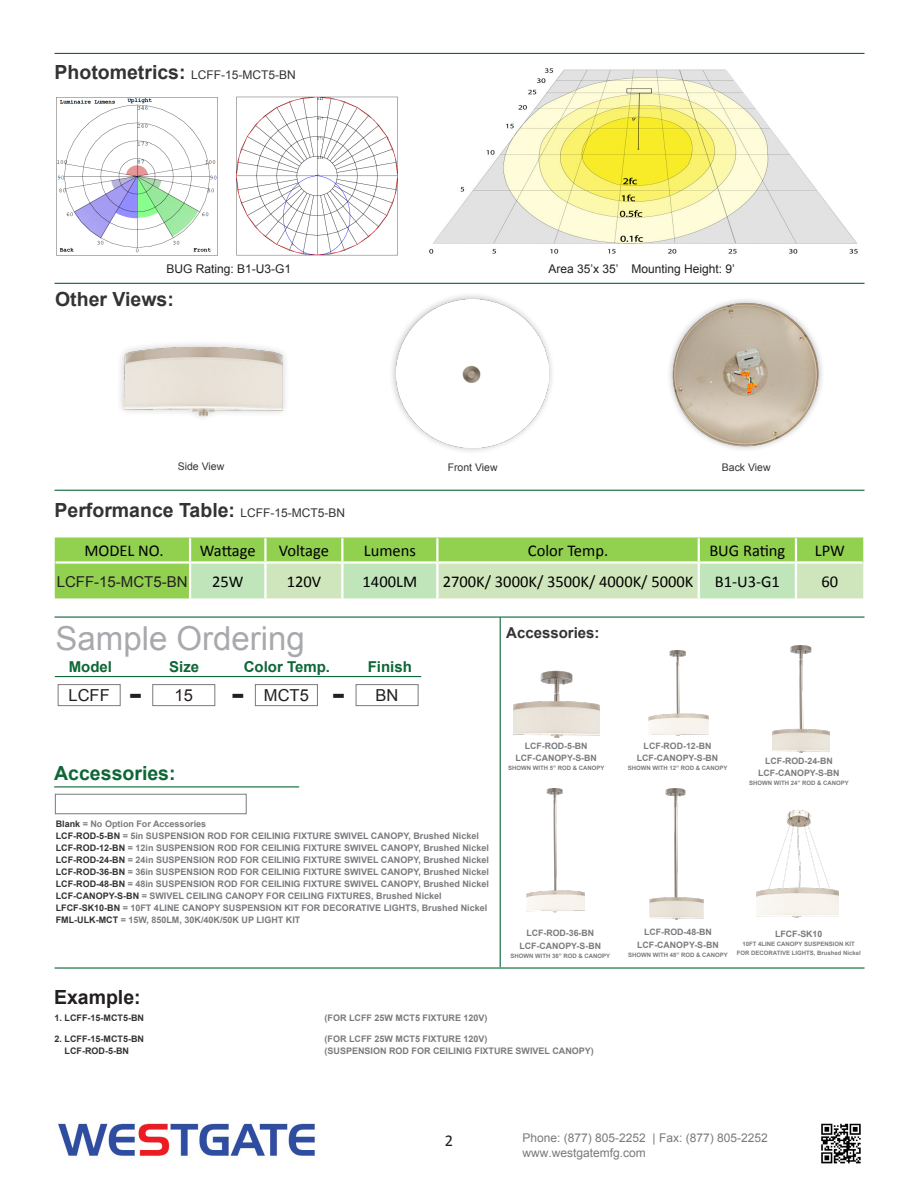
<style>
.page{position:relative;width:918px;height:1188px;background:#fff}
.page>*{position:absolute;margin:0;border:0;box-sizing:border-box;transform-origin:0 0}
.t1{font:33px "Arial";color:#a8a9ad}
.t2{font:700 28.5px "Verdana";color:#231f20}
.t3{font:700 19.5px "Arial";color:#333}
.t4{font:700 19.5px "Arial";color:#0d6736}
.t5{font:700 19.5px "Arial";color:#231f20}
.t6{font:16.5px "Calibri";color:#000}
.t7{font:16.5px "Arial";color:#231f20}
.t8{font:16.5px "Calibri";color:#231f20}
.t9{font:700 15px "Arial";color:#0d6736}
.t10{font:15px "Arial";color:#231f20}
.t11{font:700 15px "Arial";color:#333}
.t12{font:12px/14.4px "Arial";color:#787a7d}
.t13{font:12px "Arial";color:#231f20}
.t14{font:12px "Arial";color:#333}
.t15{font:10.5px "Arial";color:#333}
.t16{font:700 9px "Arial";color:#7a7b7e}
.t17{font:700 9px "Arial";color:#7b7b7e}
.t18{font:700 9px "Arial";color:#333}
.t19{font:700 9px "Arial";color:#323332}
.t20{font:700 8.85px "Arial";color:#7a7b7e}
.t21{font:700 6px/9px "Arial";color:#7a7b7e;text-align:center}
.s1{font-weight:700;font-size:19.5px}
.s2{font-weight:400;font-size:12px}
.s3{color:#323332}
</style>
<div class="page">
<hr style="left:55px;top:490px;width:810px;height:1px;background:#0d6736">
<hr style="left:55px;top:53px;width:810px;height:1px;background:#0d6736">
<hr style="left:55px;top:283px;width:810px;height:1px;background:#0d6736">
<hr style="left:55px;top:616px;width:810px;height:2px;background:#0d6736">
<hr style="left:55px;top:967px;width:810px;height:2px;background:#0d6736">
<hr style="left:500px;top:617px;width:1px;height:350px;background:#0d6736">
<img style="left:429px;top:68px;width:429px;height:186px">
<div style="left:58px;top:684px;width:63px;height:22px;border:1px solid #787a7d"></div>
<div style="left:152px;top:684px;width:63px;height:22px;border:1px solid #787a7d"></div>
<div style="left:255px;top:684px;width:63px;height:22px;border:1px solid #787a7d"></div>
<div style="left:356px;top:684px;width:62px;height:22px;border:1px solid #787a7d"></div>
<hr style="left:55px;top:676px;width:366px;height:1px;background:#0d6736">
<img style="left:236px;top:96px;width:162px;height:160px">
<img style="left:56px;top:97px;width:162px;height:159px">
<img style="left:58px;top:1123px;width:257px;height:34px">
<img style="left:821px;top:1123px;width:40px;height:41px">
<div style="left:55px;top:538px;width:808px;height:60px;background:#92d050"></div>
<svg style="left:191px;top:564px;width:672px;height:34px;background:#c9e5bb"></svg>
<hr style="left:189px;top:538px;width:2px;height:23px;background:#fff">
<hr style="left:264px;top:538px;width:3px;height:23px;background:#fff">
<hr style="left:341px;top:538px;width:2px;height:23px;background:#fff">
<hr style="left:436px;top:538px;width:3px;height:23px;background:#fff">
<hr style="left:698px;top:538px;width:2px;height:23px;background:#fff">
<hr style="left:795px;top:538px;width:2px;height:23px;background:#fff">
<hr style="left:189px;top:564px;width:2px;height:34px;background:#fff">
<hr style="left:264px;top:564px;width:3px;height:34px;background:#fff">
<hr style="left:341px;top:564px;width:2px;height:34px;background:#fff">
<hr style="left:436px;top:564px;width:3px;height:34px;background:#fff">
<hr style="left:698px;top:564px;width:2px;height:34px;background:#fff">
<hr style="left:795px;top:564px;width:2px;height:34px;background:#fff">
<hr style="left:56px;top:561px;width:134px;height:3px;background:#fff">
<hr style="left:190px;top:561px;width:75px;height:3px;background:#fff">
<hr style="left:265px;top:561px;width:77px;height:3px;background:#fff">
<hr style="left:342px;top:561px;width:95px;height:3px;background:#fff">
<hr style="left:437px;top:561px;width:262px;height:3px;background:#fff">
<hr style="left:699px;top:561px;width:97px;height:3px;background:#fff">
<hr style="left:796px;top:561px;width:67px;height:3px;background:#fff">
<div style="left:55px;top:794px;width:192px;height:20px;background:#fff;border:1px solid #787a7d"></div>
<hr style="left:54px;top:786px;width:245px;height:1px;background:#0d6736">
<img style="left:670px;top:302px;width:150px;height:146px">
<div style="left:388px;top:292px;width:168px;height:163px;background:#231f20;opacity:.35"></div>
<img style="left:396px;top:300px;width:152px;height:147px">
<div style="left:116px;top:339px;width:174px;height:84px;background:#231f20;opacity:.25"></div>
<img style="left:124px;top:346px;width:160px;height:72px">
<img style="left:514px;top:670px;width:86px;height:67px">
<img style="left:649px;top:650px;width:59px;height:85px">
<img style="left:773px;top:645px;width:57px;height:108px">
<img style="left:527px;top:789px;width:57px;height:124px">
<img style="left:650px;top:789px;width:54px;height:130px">
<img style="left:756px;top:810px;width:82px;height:108px">
<p class="t14" style="left:55px;top:67px;width:243px"><span class="s1">Photometrics:</span> LCFF-15-MCT5-BN</p>
<p class="t13" style="left:167px;top:261px;width:126px">BUG Rating: B1-U3-G1</p>
<p class="t13" style="left:548px;top:261px;width:188px">Area 35’x 35’ Mounting Height: 9’</p>
<p class="t3" style="left:55px;top:286px;width:120px">Other Views:</p>
<p class="t15" style="left:178px;top:460px;width:48px">Side View</p>
<p class="t15" style="left:448px;top:460px;width:51px">Front View</p>
<p class="t3" style="left:55px;top:497px;width:292px">Performance Table: <span class="s2">LCFF-15-MCT5-BN</span></p>
<p class="t15" style="left:722px;top:460px;width:50px">Back View</p>
<p class="t6" style="left:84px;top:540px;width:81px">MODEL NO.</p>
<p class="t6" style="left:200px;top:540px;width:57px">Wattage</p>
<p class="t6" style="left:279px;top:540px;width:52px">Voltage</p>
<p class="t6" style="left:364px;top:540px;width:54px">Lumens</p>
<p class="t6" style="left:528px;top:540px;width:82px">Color Temp.</p>
<p class="t6" style="left:709px;top:540px;width:78px">BUG Rating</p>
<p class="t6" style="left:815px;top:540px;width:32px">LPW</p>
<p class="t10" style="left:57px;top:571px;width:132px">LCFF-15-MCT5-BN</p>
<p class="t6" style="left:212px;top:571px;width:33px">25W</p>
<p class="t6" style="left:287px;top:571px;width:36px">120V</p>
<p class="t6" style="left:363px;top:571px;width:56px">1400LM</p>
<p class="t6" style="left:443px;top:571px;width:252px">2700K/ 3000K/ 3500K/ 4000K/ 5000K</p>
<p class="t6" style="left:715px;top:571px;width:67px">B1-U3-G1</p>
<p class="t6" style="left:821px;top:571px;width:18px">60</p>
<p class="t1" style="left:56px;top:616px;width:251px">Sample Ordering</p>
<p class="t2" style="left:129px;top:676px;width:15px">-</p>
<p class="t2" style="left:231px;top:676px;width:15px">-</p>
<p class="t2" style="left:332px;top:676px;width:15px">-</p>
<p class="t9" style="left:169px;top:656px;width:32px">Size</p>
<p class="t9" style="left:244px;top:656px;width:88px">Color Temp.</p>
<p class="t9" style="left:368px;top:656px;width:46px">Finish</p>
<p class="t9" style="left:69px;top:656px;width:45px">Model</p>
<p class="t7" style="left:69px;top:685px;width:43px">LCFF</p>
<p class="t7" style="left:175px;top:685px;width:20px">15</p>
<p class="t7" style="left:264px;top:685px;width:46px">MCT5</p>
<p class="t7" style="left:376px;top:685px;width:24px">BN</p>
<p class="t4" style="left:54px;top:760px;width:123px">Accessories:</p>
<p class="t16" style="left:56px;top:818px;width:152px"><span class="s3">Blank</span> = No Option For Accessories</p>
<p class="t16" style="left:56px;top:830px;width:425px"><span class="s3">LCF-ROD-5-BN</span> = 5in SUSPENSION ROD FOR CEILINIG FIXTURE SWIVEL CANOPY, Brushed Nickel</p>
<p class="t16" style="left:56px;top:842px;width:435px"><span class="s3">LCF-ROD-12-BN</span> = 12in SUSPENSION ROD FOR CEILINIG FIXTURE SWIVEL CANOPY, Brushed Nickel</p>
<p class="t16" style="left:56px;top:854px;width:435px"><span class="s3">LCF-ROD-24-BN</span> = 24in SUSPENSION ROD FOR CEILINIG FIXTURE SWIVEL CANOPY, Brushed Nickel</p>
<p class="t16" style="left:56px;top:866px;width:435px"><span class="s3">LCF-ROD-36-BN</span> = 36in SUSPENSION ROD FOR CEILINIG FIXTURE SWIVEL CANOPY, Brushed Nickel</p>
<p class="t16" style="left:56px;top:878px;width:435px"><span class="s3">LCF-ROD-48-BN</span> = 48in SUSPENSION ROD FOR CEILINIG FIXTURE SWIVEL CANOPY, Brushed Nickel</p>
<p class="t16" style="left:56px;top:890px;width:387px"><span class="s3">LCF-CANOPY-S-BN</span> = SWIVEL CEILING CANOPY FOR CEILING FIXTURES, Brushed Nickel</p>
<p class="t16" style="left:56px;top:902px;width:433px"><span class="s3">LFCF-SK10-BN</span> = 10FT 4LINE CANOPY SUSPENSION KIT FOR DECORATIVE LIGHTS, Brushed Nickel</p>
<p class="t16" style="left:56px;top:914px;width:246px"><span class="s3">FML-ULK-MCT</span> = 15W, 850LM, 30K/40K/50K UP LIGHT KIT</p>
<p class="t11" style="left:506px;top:623px;width:95px">Accessories:</p>
<p class="t20" style="left:525px;top:740px;width:64px">LCF-ROD-5-BN</p>
<p class="t20" style="left:515px;top:752px;width:83px">LCF-CANOPY-S-BN</p>
<p class="t21" style="left:508px;top:764px;width:98px">SHOWN WITH 5” ROD &amp; CANOPY</p>
<p class="t20" style="left:526px;top:927px;width:69px">LCF-ROD-36-BN</p>
<p class="t20" style="left:520px;top:940px;width:83px">LCF-CANOPY-S-BN</p>
<p class="t21" style="left:511px;top:951px;width:101px">SHOWN WITH 36” ROD &amp; CANOPY</p>
<p class="t5" style="left:54px;top:985px;width:88px">Example:</p>
<p class="t18" style="left:55px;top:1012px;width:91px">1. LCFF-15-MCT5-BN</p>
<p class="t17" style="left:325px;top:1012px;width:165px">(FOR LCFF 25W MCT5 FIXTURE 120V)</p>
<p class="t18" style="left:55px;top:1033px;width:91px">2. LCFF-15-MCT5-BN</p>
<p class="t17" style="left:325px;top:1033px;width:165px">(FOR LCFF 25W MCT5 FIXTURE 120V)</p>
<p class="t19" style="left:65px;top:1045px;width:66px">LCF-ROD-5-BN</p>
<p class="t16" style="left:325px;top:1045px;width:271px">(SUSPENSION ROD FOR CEILINIG FIXTURE SWIVEL CANOPY)</p>
<p class="t20" style="left:644px;top:740px;width:69px">LCF-ROD-12-BN</p>
<p class="t20" style="left:637px;top:752px;width:83px">LCF-CANOPY-S-BN</p>
<p class="t21" style="left:628px;top:764px;width:101px">SHOWN WITH 12” ROD &amp; CANOPY</p>
<p class="t20" style="left:765px;top:755px;width:69px">LCF-ROD-24-BN</p>
<p class="t20" style="left:758px;top:767px;width:83px">LCF-CANOPY-S-BN</p>
<p class="t21" style="left:749px;top:779px;width:101px">SHOWN WITH 24” ROD &amp; CANOPY</p>
<p class="t20" style="left:644px;top:926px;width:69px">LCF-ROD-48-BN</p>
<p class="t20" style="left:637px;top:939px;width:83px">LCF-CANOPY-S-BN</p>
<p class="t21" style="left:628px;top:951px;width:101px">SHOWN WITH 48” ROD &amp; CANOPY</p>
<p class="t20" style="left:775px;top:928px;width:49px">LFCF-SK10</p>
<p class="t21" style="left:737px;top:939px;width:125px">10FT 4LINE CANOPY SUSPENSION KIT<br>FOR DECORATIVE LIGHTS, Brushed Nickel</p>
<p class="t8" style="left:445px;top:1130px;width:10px">2</p>
<p class="t12" style="left:522px;top:1131px;width:247px">Phone: (877) 805-2252 | Fax: (877) 805-2252 www.westgatemfg.com</p>
</div>
